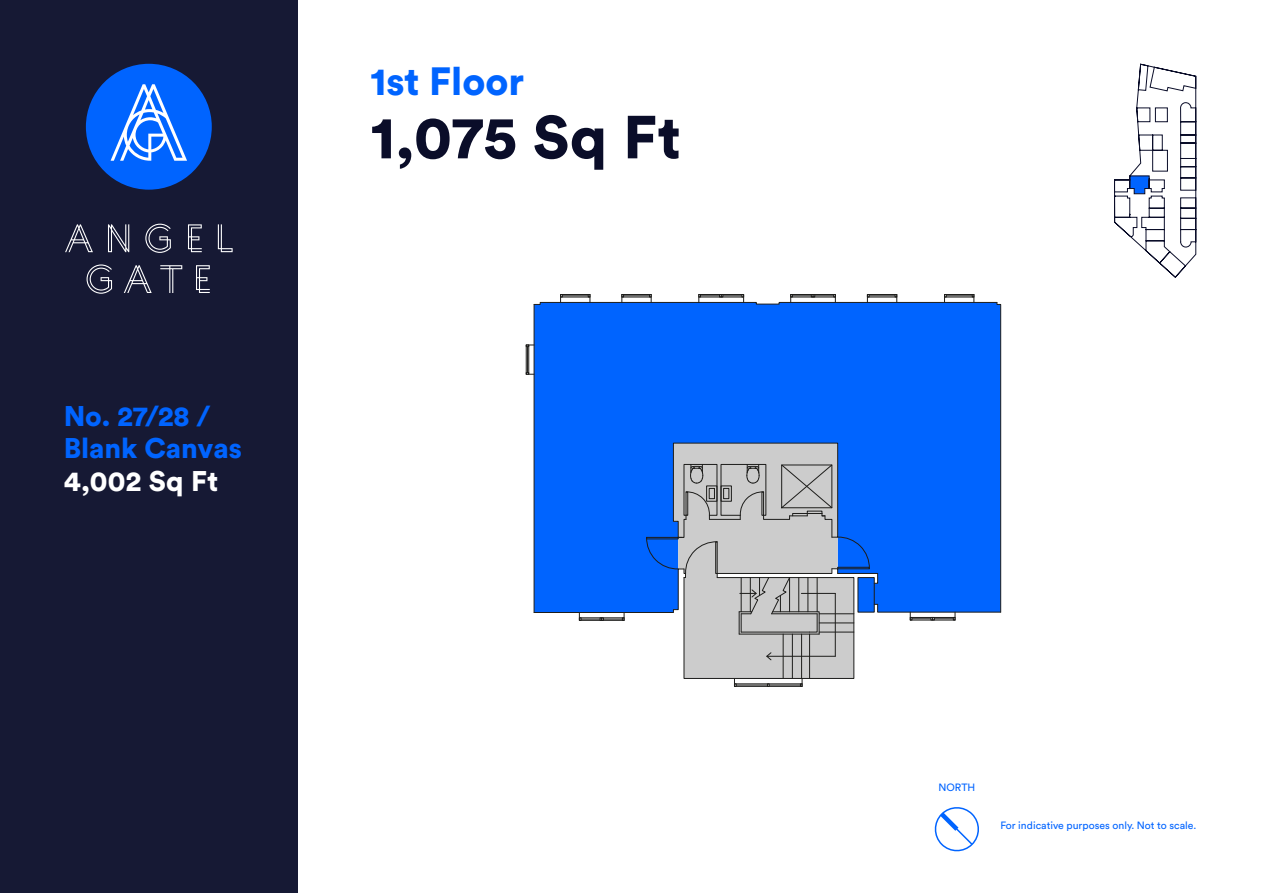
<style>
.page{position:relative;width:1263px;height:893px;background:#fff}
.page>*{position:absolute;margin:0;border:0;box-sizing:border-box;transform-origin:0 0}
.t1{font:900 60px "Circular Std";letter-spacing:.01em;color:#0a0d29}
.t2{font:900 39px "Circular Std";color:#0064ff}
.t3{font:900 28.2px/32.2px "Circular Std";color:#0064ff}
.t4{font:900 28.2px "Circular Std";letter-spacing:.01em;color:#fff}
.t5{font:10.5px "Circular Std";color:#0064ff}
</style>
<div class="page">
<div style="left:0;top:0;width:298px;height:893px;background:#161934"></div>
<div style="left:86px;top:64px;width:126px;height:126px;background:#0064ff;border-radius:50%"></div>
<svg style="left:111px;top:84px;width:76px;height:77px"></svg>
<svg style="left:87px;top:264px;width:25px;height:30px"></svg>
<svg style="left:218px;top:224px;width:15px;height:28px"></svg>
<svg style="left:65px;top:224px;width:28px;height:28px"></svg>
<svg style="left:108px;top:224px;width:21px;height:28px"></svg>
<svg style="left:145px;top:224px;width:26px;height:29px"></svg>
<svg style="left:188px;top:224px;width:14px;height:28px"></svg>
<svg style="left:124px;top:265px;width:28px;height:28px"></svg>
<svg style="left:160px;top:265px;width:22px;height:28px"></svg>
<svg style="left:196px;top:265px;width:14px;height:28px"></svg>
<svg style="left:934px;top:807px;width:45px;height:45px"></svg>
<svg style="left:1114px;top:63px;width:82px;height:215px"></svg>
<hr style="left:734px;top:686px;width:68px;height:1px;background:#1d1d1b">
<svg style="left:526px;top:294px;width:475px;height:392px"></svg>
<h3 class="t3" style="left:64px;top:400px;width:180px">No. 27/28 /<br>Blank Canvas</h3>
<h3 class="t4" style="left:64px;top:462px;width:156px">4,002 Sq Ft</h3>
<h2 class="t2" style="left:370px;top:56px;width:156px">1st Floor</h2>
<h1 class="t1" style="left:370px;top:97px;width:312px">1,075 Sq Ft</h1>
<p class="t5" style="left:938px;top:781px;width:38px">NORTH</p>
<p class="t5" style="left:1000px;top:819px;width:197px">For indicative purposes only. Not to scale.</p>
</div>
